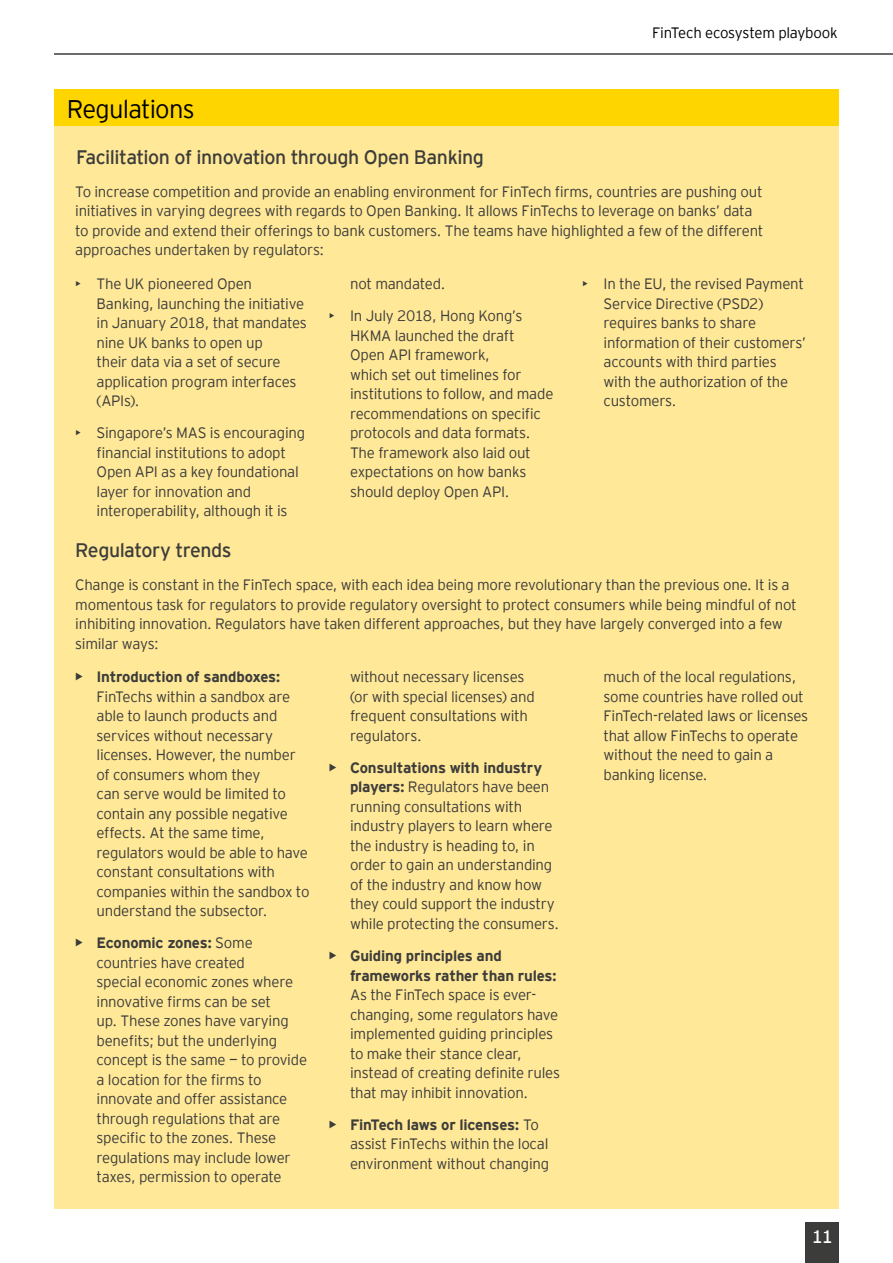
<style>
.page{position:relative;width:893px;height:1263px;background:#fff}
.page>*{position:absolute;margin:0;border:0;box-sizing:border-box;transform-origin:0 0}
.t1{font:300 25.5px "EY Interstate";letter-spacing:-.03em;color:#000}
.t2{font:19.5px "EY Interstate";letter-spacing:-.025em;color:#3c3c3b}
.t3{font:18px "EY Interstate";color:#fff}
.t4{font:300 15px/19.5px "EY Interstate";letter-spacing:-.02em;color:#3c3c3b}
.t5{font:700 15px/19.5px "EY Interstate";letter-spacing:-.015em;color:#3c3c3b}
.t6{font:300 15px "EY Interstate";letter-spacing:-.015em;color:#000}
.s1{font-weight:700}
</style>
<div class="page">
<hr style="left:54px;top:53px;width:839px;height:2px;background:#3c3c3b">
<div style="left:806px;top:1222px;width:33px;height:41px;background:#3c3c3b"></div>
<div style="left:54px;top:89px;width:785px;height:38px;background:#ffd500"></div>
<div style="left:54px;top:127px;width:785px;height:1082px;background:#ffe897"></div>
<h1 class="t1" style="left:67px;top:91px;width:129px">Regulations</h1>
<h2 class="t2" style="left:76px;top:143px;width:409px">Facilitation of innovation through Open Banking</h2>
<p class="t6" style="left:652px;top:22px;width:187px">FinTech ecosystem playbook</p>
<p class="t4" style="left:75px;top:181px;width:690px">To increase competition and provide an enabling environment for FinTech firms, countries are pushing out initiatives in varying degrees with regards to Open Banking. It allows FinTechs to leverage on banks’ data to provide and extend their offerings to bank customers. The teams have highlighted a few of the different approaches undertaken by regulators:</p>
<p class="t4" style="left:97px;top:273px;width:212px;text-indent:-21px">• The UK pioneered Open<br>Banking, launching the initiative in January 2018, that mandates nine UK banks to open up<br>their data via a set of secure application program interfaces (APIs).</p>
<p class="t4" style="left:97px;top:422px;width:210px;text-indent:-21px">• Singapore’s MAS is encouraging financial institutions to adopt<br>Open API as a key foundational layer for innovation and interoperability, although it is</p>
<p class="t4" style="left:350px;top:273px;width:97px">not mandated.</p>
<p class="t4" style="left:350px;top:305px;width:205px;text-indent:-21px">• In July 2018, Hong Kong’s<br>HKMA launched the draft<br>Open API framework,<br>which set out timelines for institutions to follow, and made recommendations on specific protocols and data formats.<br>The framework also laid out expectations on how banks should deploy Open API.</p>
<p class="t4" style="left:604px;top:273px;width:204px;text-indent:-21px">• In the EU, the revised Payment<br>Service Directive (PSD2) requires banks to share information of their customers’ accounts with third parties with the authorization of the customers.</p>
<h2 class="t2" style="left:75px;top:536px;width:158px">Regulatory trends</h2>
<p class="t4" style="left:75px;top:574px;width:723px">Change is constant in the FinTech space, with each idea being more revolutionary than the previous one. It is a momentous task for regulators to provide regulatory oversight to protect consumers while being mindful of not inhibiting innovation. Regulators have taken different approaches, but they have largely converged into a few similar ways:</p>
<p class="t5" style="left:75px;top:666px;width:207px">• Introduction of sandboxes:</p>
<p class="t4" style="left:97px;top:686px;width:214px">FinTechs within a sandbox are able to launch products and services without necessary licenses. However, the number of consumers whom they<br>can serve would be limited to contain any possible negative effects. At the same time, regulators would be able to have constant consultations with companies within the sandbox to understand the subsector.</p>
<p class="t4" style="left:97px;top:932px;width:212px;text-indent:-21px"><span class="s1">• Economic zones:</span> Some countries have created<br>special economic zones where innovative firms can be set<br>up. These zones have varying benefits; but the underlying concept is the same — to provide a location for the firms to innovate and offer assistance through regulations that are specific to the zones. These regulations may include lower taxes, permission to operate</p>
<p class="t4" style="left:604px;top:666px;width:206px">much of the local regulations, some countries have rolled out<br>FinTech-related laws or licenses that allow FinTechs to operate without the need to gain a banking license.</p>
<p class="t4" style="left:350px;top:666px;width:186px">without necessary licenses (or with special licenses) and frequent consultations with regulators.</p>
<p class="t4" style="left:350px;top:757px;width:211px;text-indent:-21px"><span class="s1">• Consultations with industry players:</span> Regulators have been running consultations with industry players to learn where the industry is heading to, in order to gain an understanding of the industry and know how they could support the industry while protecting the consumers.</p>
<p class="t5" style="left:350px;top:945px;width:208px;text-indent:-21px">• Guiding principles and frameworks rather than rules:</p>
<p class="t4" style="left:350px;top:984px;width:212px">As the FinTech space is ever&shy;changing, some regulators have implemented guiding principles to make their stance clear, instead of creating definite rules that may inhibit innovation.</p>
<p class="t4" style="left:350px;top:1114px;width:201px;text-indent:-21px"><span class="s1">• FinTech laws or licenses:</span> To assist FinTechs within the local environment without changing</p>
<p class="t3" style="left:812px;top:1224px;width:23px">11</p>
</div>
